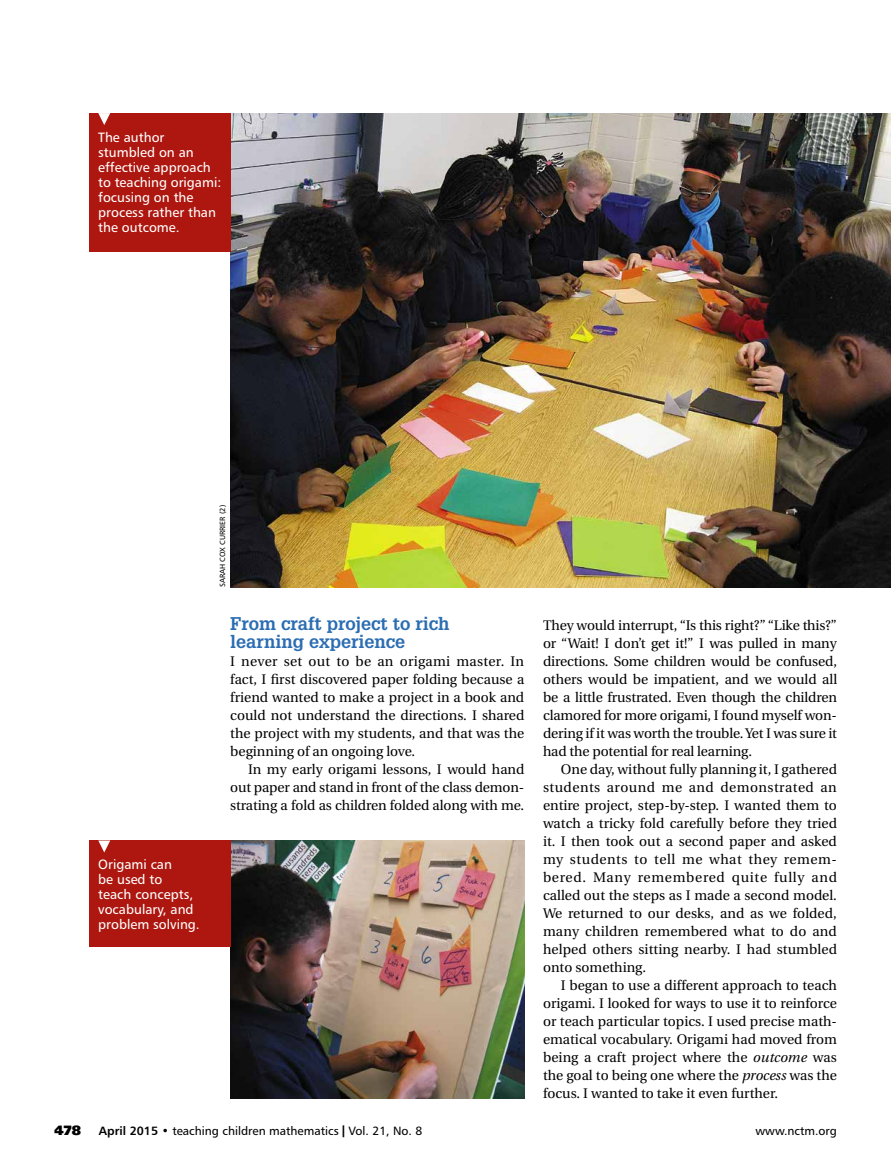
<style>
.page{position:relative;width:891px;height:1175px;background:#fff}
.page>*{position:absolute;margin:0;border:0;box-sizing:border-box;transform-origin:0 0}
.t1{font:700 18px/18px "Glypha";color:#2b6db3}
.t2{font:13.8px/18px "Utopia";color:#000;text-align:justify}
.t3{font:13.5px/15px "Humanist 777 BT Roman B";color:#fff}
.t4{font:13.5px "Humanist 777 BT Extra Black B";color:#000}
.t5{font:12px "Humanist 777 BT Roman B";color:#000}
.t6{font:7.5px "Humanist 777 BT Roman B";color:#000}
.s1{font-style:italic}
.s2{font-family:"Humanist 777 BT Bold B"}
.s3{font-family:"Interstate";font-weight:700}
</style>
<div class="page">
<img style="left:230px;top:113px;width:661px;height:474px">
<img style="left:230px;top:840px;width:294px;height:258px">
<div style="left:89px;top:113px;width:141px;height:139px;background:#ad170f"></div>
<svg style="left:98px;top:113px;width:12px;height:12px"></svg>
<div style="left:89px;top:840px;width:141px;height:106px;background:#ad170f"></div>
<svg style="left:98px;top:840px;width:12px;height:12px"></svg>
<p class="t3" style="left:98px;top:129px;width:124px">The author stumbled on an effective approach to teaching origami: focusing on the process rather than the outcome.</p>
<p class="t3" style="left:98px;top:857px;width:103px">Origami can<br>be used to<br>teach concepts, vocabulary, and problem solving.</p>
<p class="t6" style="left:218px;top:587px;width:84px;rotate:-90deg">SARAH COX CURRIER (2)</p>
<h1 class="t1" style="left:230px;top:614px;width:221px">From craft project to rich learning experience</h1>
<p class="t2" style="left:230px;top:653px;width:296px">I never set out to be an origami master. In fact, I first discovered paper folding because a friend wanted to make a project in a book and could not understand the directions. I shared the project with my students, and that was the beginning of an ongoing love.</p>
<p class="t2" style="left:230px;top:761px;width:296px;text-indent:18px">In my early origami lessons, I would hand out paper and stand in front of the class demon&shy;strating a fold as children folded along with me.</p>
<p class="t2" style="left:543px;top:617px;width:296px">They would interrupt, “Is this right?” “Like this?” or “Wait! I don’t get it!” I was pulled in many directions. Some children would be confused, others would be impatient, and we would all be a little frustrated. Even though the children clamored for more origami, I found myself won&shy;dering if it was worth the trouble. Yet I was sure it had the potential for real learning.</p>
<p class="t2" style="left:543px;top:761px;width:296px;text-indent:18px">One day, without fully planning it, I gathered students around me and demonstrated an entire project, step-by-step. I wanted them to watch a tricky fold carefully before they tried it. I then took out a second paper and asked my students to tell me what they remem&shy;bered. Many remembered quite fully and called out the steps as I made a second model.<br>We returned to our desks, and as we folded, many children remembered what to do and helped others sitting nearby. I had stumbled onto something.</p>
<p class="t2" style="left:543px;top:976px;width:296px;text-indent:18px">I began to use a different approach to teach origami. I looked for ways to use it to reinforce or teach particular topics. I used precise math&shy;ematical vocabulary. Origami had moved from being a craft project where the <span class="s1">outcome</span> was the goal to being one where the <span class="s1">process</span> was the focus. I wanted to take it even further.</p>
<p class="t4" style="left:54px;top:1121px;width:29px">478</p>
<p class="t5" style="left:99px;top:1123px;width:325px"><span class="s2">April 2015 •</span> teaching children mathematics <span class="s3">|</span> Vol. 21, No. 8</p>
<p class="t5" style="left:756px;top:1123px;width:83px">www.nctm.org</p>
</div>
